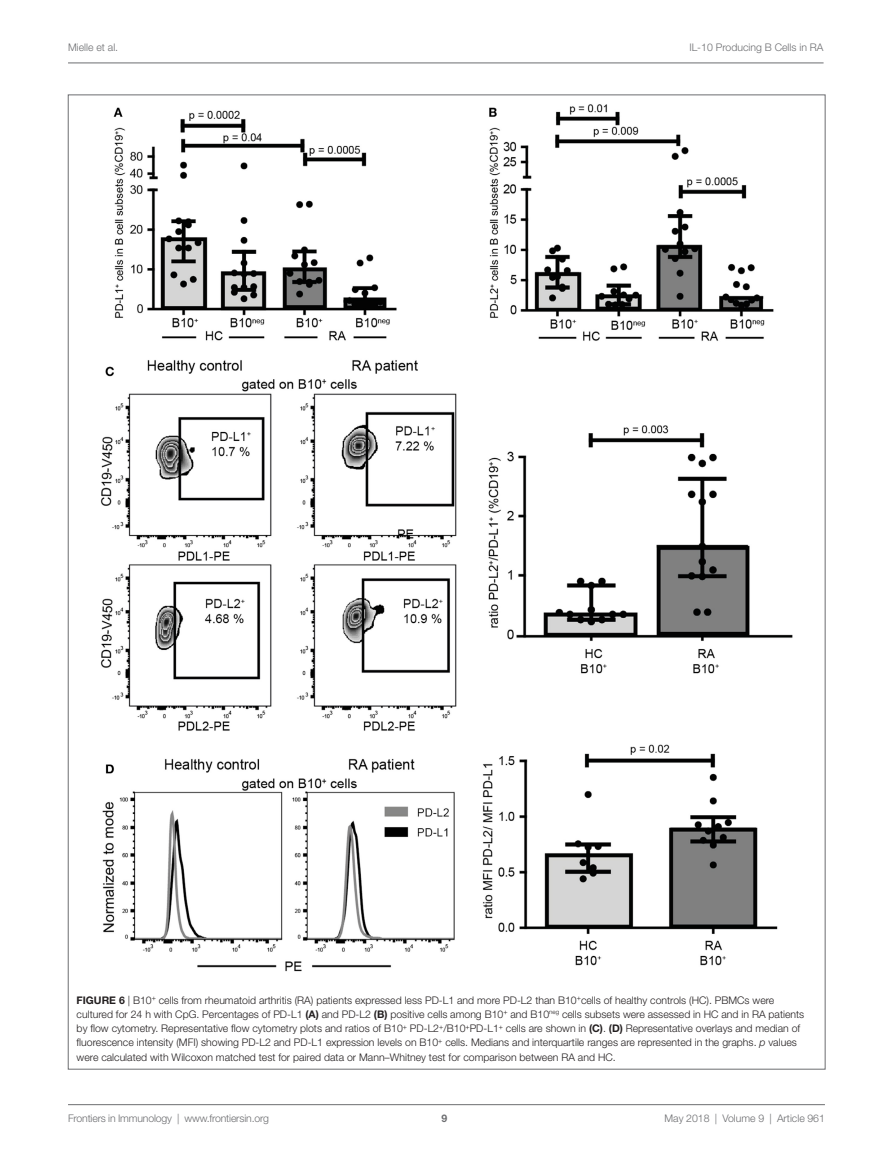
<style>
.page{position:relative;width:893px;height:1170px;background:#fff}
.page>*{position:absolute;margin:0;border:0;box-sizing:border-box;transform-origin:0 0}
.t1{font:300 10.5px/14.2px "Helvetica Neue LT Std";color:#231f20}
.t2{font:300 10.5px "Helvetica Neue LT Std";color:#6c6d70}
.t3{font:700 10.5px "Helvetica Neue LT Std";color:#6c6d70}
.s1{font-weight:700}
.s2{font-style:italic}
</style>
<div class="page">
<img style="left:100px;top:104px;width:693px;height:868px">
<hr style="left:68px;top:1104px;width:757px;height:1px;background:#6c6d70">
<hr style="left:68px;top:63px;width:755px;height:1px;background:#6c6d70">
<p class="t2" style="left:68px;top:41px;width:52px">Mielle et al.</p>
<p class="t2" style="left:689px;top:41px;width:136px">IL-10 Producing B Cells in RA</p>
<p class="t1" style="left:77px;top:992px;width:729px"><span class="s1">FIGURE 6</span> | B10<sup>+</sup> cells from rheumatoid arthritis (RA) patients expressed less PD-L1 and more PD-L2 than B10<sup>+</sup>cells of healthy controls (HC). PBMCs were cultured for 24 h with CpG. Percentages of PD-L1 <span class="s1">(A)</span> and PD-L2 <span class="s1">(B)</span> positive cells among B10<sup>+</sup> and B10<sup>neg</sup> cells subsets were assessed in HC and in RA patients by flow cytometry. Representative flow cytometry plots and ratios of B10<sup>+</sup> PD-L2<sup>+</sup>/B10<sup>+</sup>PD-L1<sup>+</sup> cells are shown in <span class="s1">(C)</span>. <span class="s1">(D)</span> Representative overlays and median of fluorescence intensity (MFI) showing PD-L2 and PD-L1 expression levels on B10<sup>+</sup> cells. Medians and interquartile ranges are represented in the graphs. <span class="s2">p</span> values were calculated with Wilcoxon matched test for paired data or Mann–Whitney test for comparison between RA and HC.</p>
<p class="t2" style="left:68px;top:1111px;width:203px">Frontiers in Immunology | www.frontiersin.org</p>
<p class="t2" style="left:665px;top:1111px;width:162px">May 2018 | Volume 9 | Article 961</p>
<p class="t3" style="left:441px;top:1111px;width:7px">9</p>
</div>
